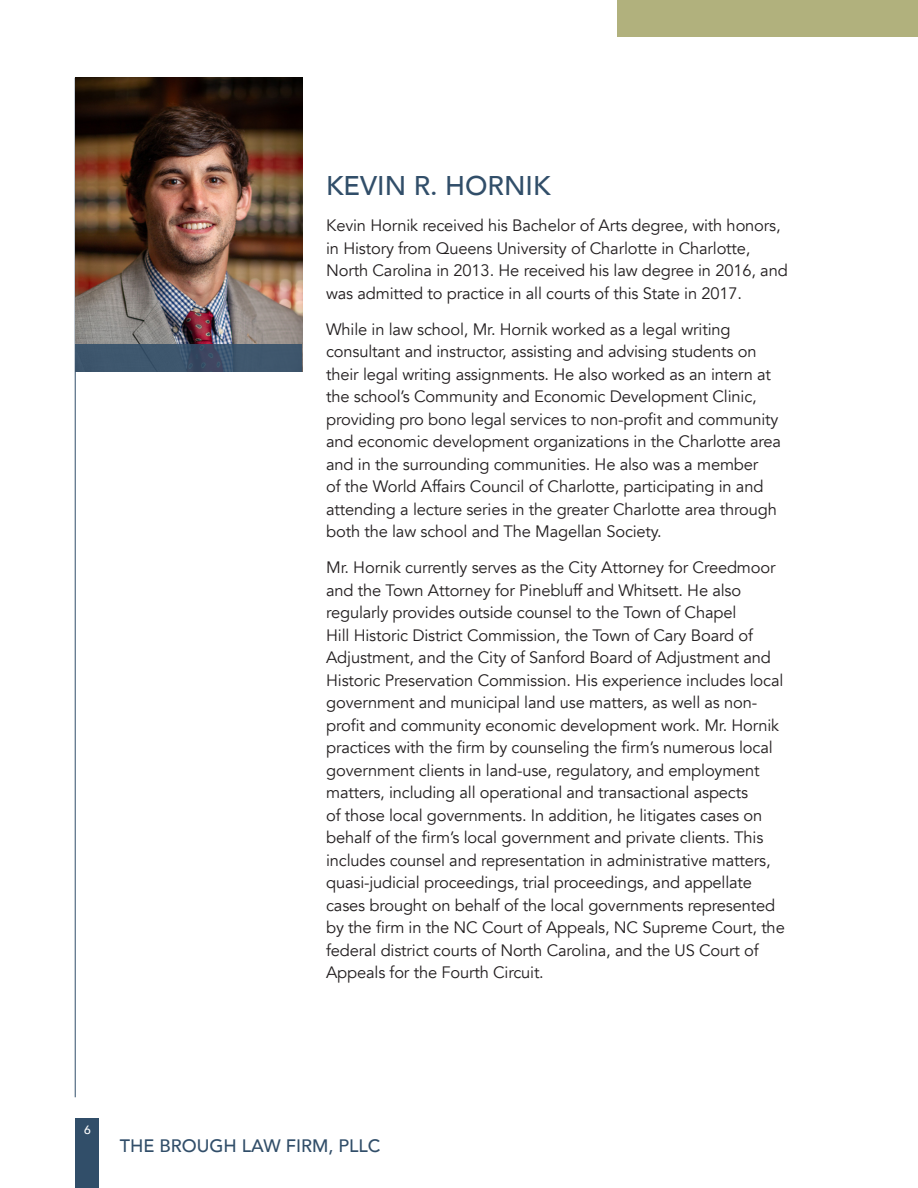
<style>
.page{position:relative;width:918px;height:1188px;background:#fff}
.page>*{position:absolute;margin:0;border:0;box-sizing:border-box;transform-origin:0 0}
.t1{font:500 27px "Avenir";color:#314e69}
.t2{font:500 18px "Avenir";color:#314e69}
.t3{font:16.5px/22.5px "Avenir";letter-spacing:-.01em;color:#231f20}
.t4{font:500 12px "Avenir";color:#fff}
</style>
<div class="page">
<hr style="left:75px;top:78px;width:1px;height:1019px;background:#314e69">
<div style="left:76px;top:1119px;width:23px;height:69px;background:#314e69"></div>
<div style="left:618px;top:0;width:300px;height:37px;background:#b1b17d"></div>
<img style="left:76px;top:78px;width:226px;height:267px">
<svg style="left:76px;top:345px;width:226px;height:27px;fill:#3e566d"></svg>
<p class="t1" style="left:326px;top:163px;width:226px">KEVIN R. HORNIK</p>
<p class="t3" style="left:326px;top:215px;width:463px">Kevin Hornik received his Bachelor of Arts degree, with honors, in History from Queens University of Charlotte in Charlotte, North Carolina in 2013. He received his law degree in 2016, and was admitted to practice in all courts of this State in 2017.</p>
<p class="t3" style="left:326px;top:318px;width:457px">While in law school, Mr. Hornik worked as a legal writing consultant and instructor, assisting and advising students on their legal writing assignments. He also worked as an intern at the school’s Community and Economic Development Clinic, providing pro bono legal services to non-profit and community and economic development organizations in the Charlotte area and in the surrounding communities. He also was a member<br>of the World Affairs Council of Charlotte, participating in and attending a lecture series in the greater Charlotte area through both the law school and The Magellan Society.</p>
<p class="t3" style="left:326px;top:557px;width:460px">Mr. Hornik currently serves as the City Attorney for Creedmoor and the Town Attorney for Pinebluff and Whitsett. He also regularly provides outside counsel to the Town of Chapel<br>Hill Historic District Commission, the Town of Cary Board of Adjustment, and the City of Sanford Board of Adjustment and Historic Preservation Commission. His experience includes local government and municipal land use matters, as well as non&shy;profit and community economic development work. Mr. Hornik practices with the firm by counseling the firm’s numerous local government clients in land-use, regulatory, and employment matters, including all operational and transactional aspects<br>of those local governments. In addition, he litigates cases on behalf of the firm’s local government and private clients. This includes counsel and representation in administrative matters, quasi-judicial proceedings, trial proceedings, and appellate cases brought on behalf of the local governments represented by the firm in the NC Court of Appeals, NC Supreme Court, the federal district courts of North Carolina, and the US Court of Appeals for the Fourth Circuit.</p>
<p class="t4" style="left:84px;top:1119px;width:8px">6</p>
<p class="t2" style="left:120px;top:1130px;width:262px">THE BROUGH LAW FIRM, PLLC</p>
</div>
